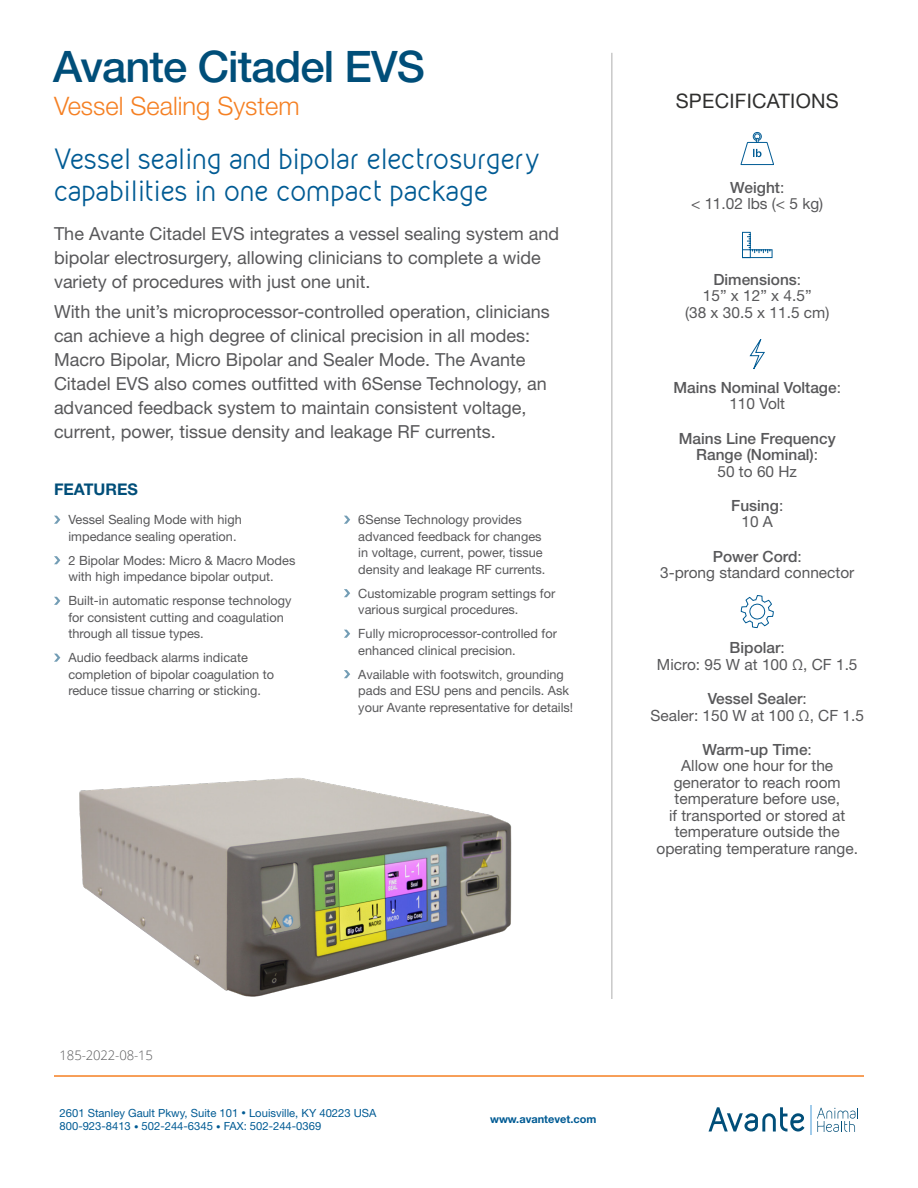
<style>
.page{position:relative;width:918px;height:1188px;background:#fff}
.page>*{position:absolute;margin:0;border:0;box-sizing:border-box;transform-origin:0 0}
.t1{font:500 43.5px "Helvetica Neue LT Std";letter-spacing:-.02em;color:#004e79}
.t2{font:25.5px/32.1px "Kirvante";letter-spacing:-.01em;color:#005b94}
.t3{font:300 25.5px "Helvetica Neue LT Std";color:#f58023}
.t4{font:19.95px "Helvetica Neue LT Std";letter-spacing:.015em;color:#2f2f2e}
.t5{font:18px/24px "Helvetica Neue LT Std";color:#58585a}
.t6{font:700 16.05px "Helvetica Neue LT Std";color:#004e79}
.t7{font:15.45px/16.5px "Helvetica Neue LT Std";color:#58585a;text-align:center}
.t8{font:500 15.45px/16.5px "Helvetica Neue LT Std";color:#58585a;text-align:center}
.t9{font:300 13.2px "Open Sans";letter-spacing:-.01em;color:#58585a}
.t10{font:12.75px/16.5px "Helvetica Neue LT Std";color:#58585a}
.t11{font:11.25px/13.5px "Helvetica Neue LT Std";color:#005b94}
.t12{font:700 10.95px "Helvetica Neue LT Std";color:#005b94}
.s1{font-weight:500}
.s2{font-weight:400}
.s3{font-size:9px}
</style>
<div class="page">
<hr style="left:54px;top:1075px;width:810px;height:2px;background:#f58023">
<svg style="left:709px;top:1107px;width:96px;height:25px"></svg>
<svg style="left:817px;top:1108px;width:41px;height:24px"></svg>
<hr style="left:810px;top:1105px;width:2px;height:29px;background:#98c7e9">
<svg style="left:344px;top:516px;width:6px;height:8px"></svg>
<svg style="left:54px;top:516px;width:6px;height:8px"></svg>
<svg style="left:54px;top:556px;width:6px;height:8px"></svg>
<svg style="left:54px;top:597px;width:6px;height:8px"></svg>
<svg style="left:54px;top:654px;width:6px;height:8px"></svg>
<svg style="left:344px;top:589px;width:6px;height:8px"></svg>
<svg style="left:344px;top:630px;width:6px;height:8px"></svg>
<svg style="left:344px;top:670px;width:6px;height:8px"></svg>
<svg style="left:740px;top:132px;width:34px;height:33px"></svg>
<svg style="left:742px;top:232px;width:31px;height:26px"></svg>
<hr style="left:612px;top:53px;width:1px;height:946px;background:#58585a">
<img style="left:79px;top:777px;width:433px;height:220px">
<svg style="left:749px;top:339px;width:16px;height:30px"></svg>
<svg style="left:740px;top:595px;width:34px;height:33px"></svg>
<h1 class="t1" style="left:53px;top:41px;width:374px">Avante Citadel EVS</h1>
<h2 class="t3" style="left:54px;top:90px;width:247px">Vessel Sealing System</h2>
<h2 class="t2" style="left:54px;top:143px;width:488px">Vessel sealing and bipolar electrosurgery capabilities in one compact package</h2>
<h3 class="t5" style="left:54px;top:221px;width:507px">The Avante Citadel EVS integrates a vessel sealing system and bipolar electrosurgery, allowing clinicians to complete a wide variety of procedures with just one unit.</h3>
<p class="t5" style="left:54px;top:299px;width:497px">With the unit’s microprocessor-controlled operation, clinicians can achieve a high degree of clinical precision in all modes:<br>Macro Bipolar, Micro Bipolar and Sealer Mode. The Avante Citadel EVS also comes outfitted with 6Sense Technology, an advanced feedback system to maintain consistent voltage, current, power, tissue density and leakage RF currents.</p>
<p class="t6" style="left:54px;top:479px;width:85px">FEATURES</p>
<p class="t10" style="left:68px;top:511px;width:175px">Vessel Sealing Mode with high impedance sealing operation.</p>
<p class="t10" style="left:68px;top:552px;width:228px">2 Bipolar Modes: Micro &amp; Macro Modes with high impedance bipolar output.</p>
<p class="t10" style="left:68px;top:592px;width:225px">Built-in automatic response technology for consistent cutting and coagulation through all tissue types.</p>
<p class="t10" style="left:68px;top:649px;width:207px">Audio feedback alarms indicate completion of bipolar coagulation to reduce tissue charring or sticking.</p>
<p class="t10" style="left:358px;top:511px;width:189px">6Sense Technology provides advanced feedback for changes in voltage, current, power, tissue density and leakage RF currents.</p>
<p class="t10" style="left:358px;top:585px;width:198px">Customizable program settings for various surgical procedures.</p>
<p class="t10" style="left:358px;top:625px;width:200px">Fully microprocessor-controlled for enhanced clinical precision.</p>
<p class="t10" style="left:358px;top:666px;width:216px">Available with footswitch, grounding pads and ESU pens and pencils. Ask your Avante representative for details!</p>
<h3 class="t4" style="left:676px;top:89px;width:165px">SPECIFICATIONS</h3>
<p class="t7" style="left:691px;top:179px;width:134px"><span class="s1">Weight</span>:<br>&lt; 11.02 lbs (&lt; 5 kg)</p>
<p class="t7" style="left:685px;top:271px;width:146px"><span class="s1">Dimensions</span>:<br>15” x 12” x 4.5”<br>(38 x 30.5 x 11.5 cm)</p>
<p class="t8" style="left:674px;top:379px;width:169px">Mains Nominal Voltage<span class="s2">:<br>110 Volt</span></p>
<p class="t8" style="left:679px;top:430px;width:158px">Mains Line Frequency<br>Range (Nominal)<span class="s2">:<br>50 to 60 Hz</span></p>
<p class="t8" style="left:731px;top:497px;width:54px">Fusing<span class="s2">:<br>10 A</span></p>
<p class="t7" style="left:660px;top:548px;width:196px"><span class="s1">Power Cord</span>:<br>3-prong standard connector</p>
<p class="t7" style="left:657px;top:639px;width:202px"><span class="s1">Bipolar</span>:<br>Micro: 95 W at 100 Ω, CF 1.5</p>
<p class="t7" style="left:651px;top:690px;width:215px"><span class="s1">Vessel Sealer</span>:<br>Sealer: 150 W at 100 Ω, CF 1.5</p>
<p class="t7" style="left:657px;top:741px;width:203px"><span class="s1">Warm-up Time</span>:<br>Allow one hour for the generator to reach room temperature before use,<br>if transported or stored at temperature outside the operating temperature range.</p>
<p class="t9" style="left:60px;top:1046px;width:95px">185-2022-08-15</p>
<p class="t11" style="left:60px;top:1106px;width:318px">2601 Stanley Gault Pkwy, Suite 101 <span class="s3">•</span> Louisville, KY 40223 USA<br>800-923-8413 <span class="s3">•</span> 502-244-6345 <span class="s3">•</span> FAX: 502-244-0369</p>
<p class="t12" style="left:490px;top:1113px;width:108px">www.avantevet.com</p>
</div>
